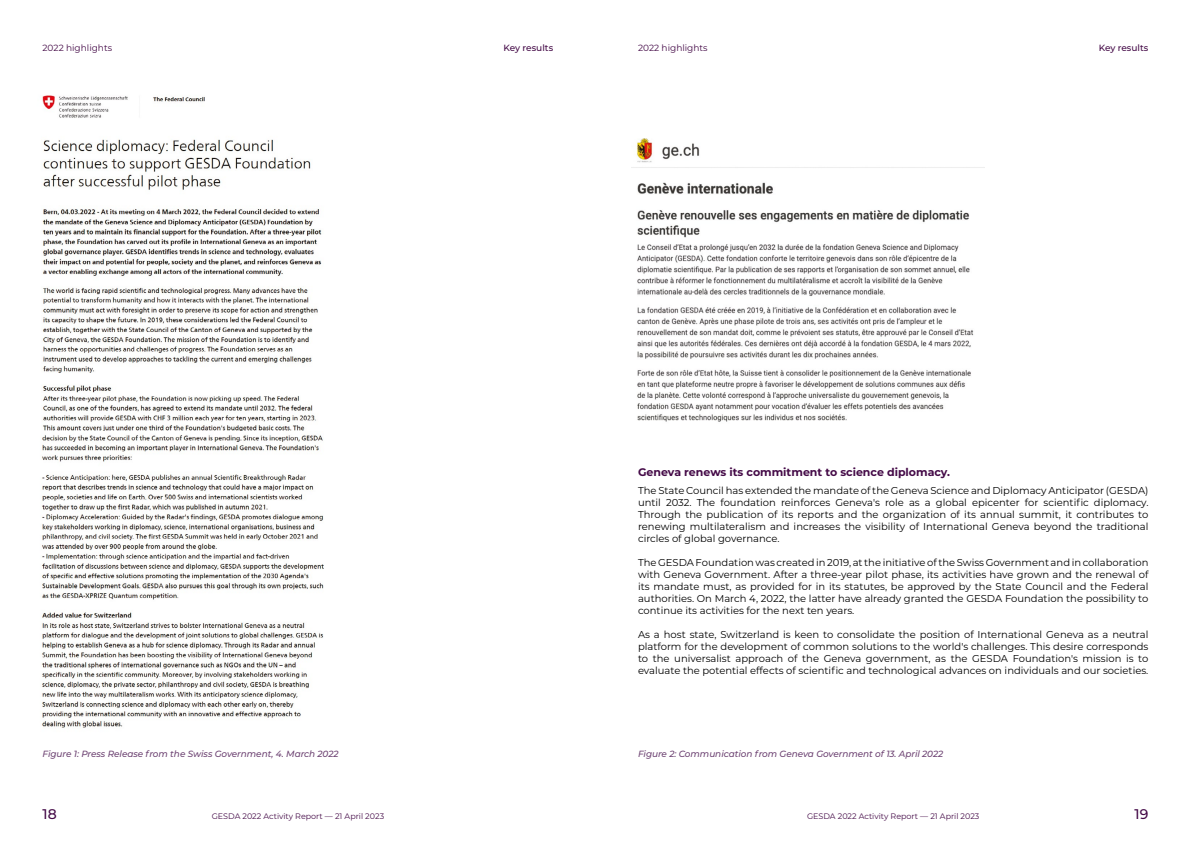
<style>
.page{position:relative;width:1191px;height:842px;background:#fff}
.page>*{position:absolute;margin:0;border:0;box-sizing:border-box;transform-origin:0 0}
.t1{font:500 14px "Montserrat";color:#440a47}
.t2{font:700 11px "Montserrat";color:#440a47}
.t3{font:10px/12px "Montserrat";color:#000;text-align:justify}
.t4{font:italic 500 9px "Montserrat";letter-spacing:-.005em;color:#6e4473}
.t5{font:9px "Montserrat";color:#440a47}
.t6{font:500 9px "Montserrat";color:#440a47}
.t7{font:8px "Montserrat";color:#440a47}
</style>
<div class="page">
<img style="left:631px;top:139px;width:353px;height:283px">
<img style="left:42px;top:139px;width:280px;height:292px">
<img style="left:42px;top:95px;width:163px;height:23px">
<img style="left:41px;top:434px;width:283px;height:294px">
<p class="t5" style="left:43px;top:42px;width:71px">2022 highlights</p>
<p class="t5" style="left:638px;top:42px;width:71px">2022 highlights</p>
<p class="t6" style="left:503px;top:42px;width:51px">Key results</p>
<p class="t6" style="left:1098px;top:42px;width:51px">Key results</p>
<p class="t2" style="left:638px;top:464px;width:313px">Geneva renews its commitment to science diplomacy.</p>
<p class="t3" style="left:638px;top:484px;width:512px">The State Council has extended the mandate of the Geneva Science and Diplomacy Anticipator (GESDA) until 2032. The foundation reinforces Geneva's role as a global epicenter for scientific diplomacy.<br>Through the publication of its reports and the organization of its annual summit, it contributes to renewing multilateralism and increases the visibility of International Geneva beyond the traditional circles of global governance.</p>
<p class="t3" style="left:638px;top:556px;width:512px">The GESDA Foundation was created in 2019, at the initiative of the Swiss Government and in collaboration with Geneva Government. After a three-year pilot phase, its activities have grown and the renewal of its mandate must, as provided for in its statutes, be approved by the State Council and the Federal authorities. On March 4, 2022, the latter have already granted the GESDA Foundation the possibility to continue its activities for the next ten years.</p>
<p class="t3" style="left:638px;top:628px;width:512px">As a host state, Switzerland is keen to consolidate the position of International Geneva as a neutral platform for the development of common solutions to the world's challenges. This desire corresponds to the universalist approach of the Geneva government, as the GESDA Foundation's mission is to evaluate the potential effects of scientific and technological advances on individuals and our societies.</p>
<p class="t4" style="left:43px;top:748px;width:298px">Figure 1: Press Release from the Swiss Government, 4. March 2022</p>
<p class="t4" style="left:638px;top:748px;width:307px">Figure 2: Communication from Geneva Government of 13. April 2022</p>
<h1 class="t1" style="left:43px;top:804px;width:16px">18</h1>
<p class="t7" style="left:212px;top:811px;width:174px">GESDA 2022 Activity Report — 21 April 2023</p>
<p class="t7" style="left:807px;top:811px;width:174px">GESDA 2022 Activity Report — 21 April 2023</p>
<h1 class="t1" style="left:1134px;top:804px;width:15px">19</h1>
</div>
